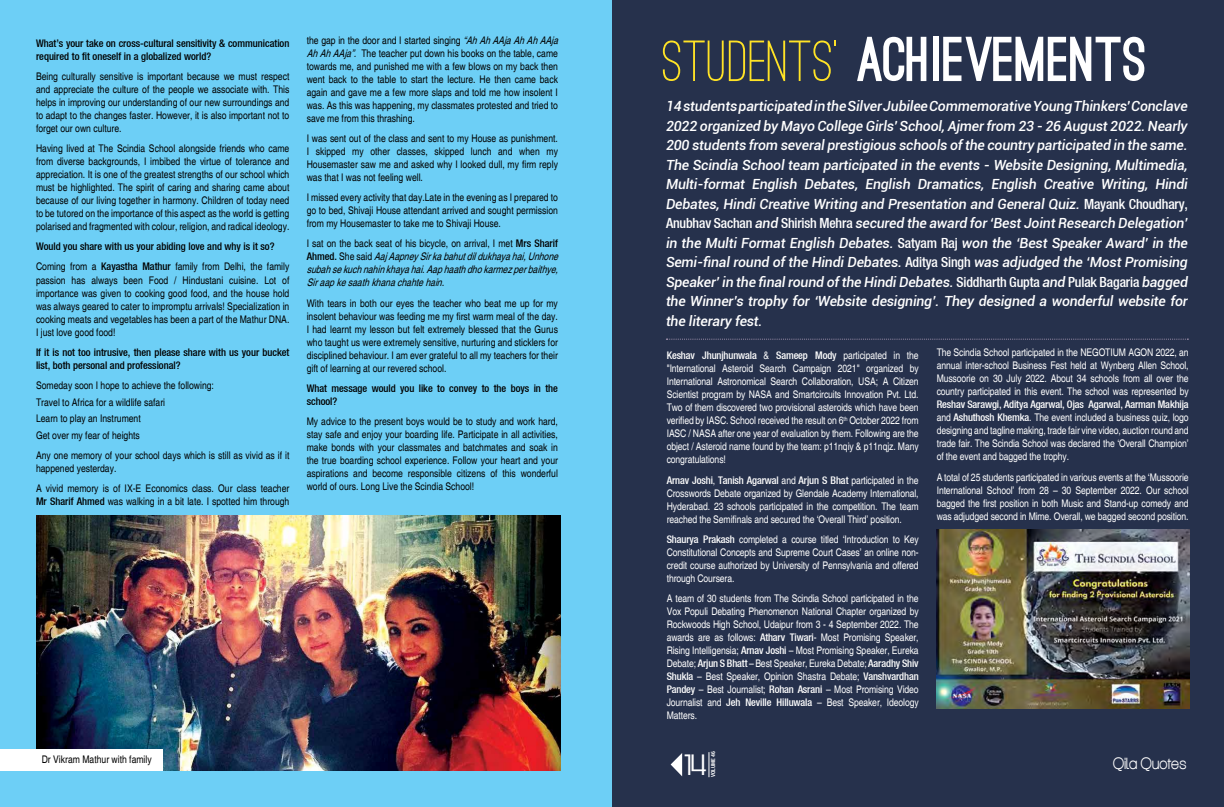
<style>
.page{position:relative;width:1224px;height:807px;background:#fff}
.page>*{position:absolute;margin:0;border:0;box-sizing:border-box;transform-origin:0 0}
.t1{font:900 60px "Ostrich Sans";color:#fff}
.t2{font:27.4px "Devil Breeze";color:#fff}
.t3{font:16px "Aliquam";color:#fff}
.t4{font:italic 500 14px/19.5px "Roboto";letter-spacing:-.01em;color:#fff;text-align:justify}
.t5{font:condensed 10.5px/13px "Helvetica";color:#000;text-align:justify}
.t6{font:condensed 10.5px/13px "Helvetica";letter-spacing:-.01em;color:#fff;text-align:justify}
.t7{font:10.5px/13px "Heavenetica Cond 6 Med SH";color:#000}
.t8{font:italic condensed 10.5px/13px "Helvetica";color:#000}
.t9{font:10.5px "Heavenetica Cond 6 Med SH";letter-spacing:-.01em;color:#fff}
.t10{font:700 condensed 5.5px "Roboto";color:#fff}
.s1{font-family:"Heavenetica Cond 6 Med SH";font-stretch:normal}
.s2{font-style:italic}
.s3{font-style:normal}
.s4{font-family:"Heavenetica Cond 6 Med SH";font-style:normal;font-stretch:normal}
.s5{font-weight:500;color:#ffe326}
.s6{font-family:"Heavenetica Cond 6 Med SH";font-weight:400;font-style:normal}
.s7{font-family:"Helvetica";font-stretch:condensed}
</style>
<div class="page">
<div style="left:0;top:0;width:612px;height:806px;background:#6dcff6"></div>
<img style="left:36px;top:516px;width:525px;height:254px">
<div style="left:612px;top:0;width:612px;height:806px;background:#26314c"></div>
<svg style="left:671px;top:753px;width:11px;height:23px"></svg>
<svg style="left:708px;top:752px;width:1px;height:25px"></svg>
<svg style="left:666px;top:338px;width:522px;height:1px"></svg>
<div style="left:0;top:749px;width:163px;height:21px;background:#fff"></div>
<img style="left:937px;top:529px;width:252px;height:179px">
<p class="t7" style="left:36px;top:36px;width:255px">What’s your take on cross-cultural sensitivity &amp; communication required to fit oneself in a globalized world?</p>
<p class="t5" style="left:36px;top:70px;width:255px">Being culturally sensitive is important because we must respect and appreciate the culture of the people we associate with. This helps in improving our understanding of our new surroundings and to adapt to the changes faster. However, it is also important not to forget our own culture.</p>
<p class="t5" style="left:36px;top:142px;width:255px">Having lived at The Scindia School alongside friends who came from diverse backgrounds, I imbibed the virtue of tolerance and appreciation. It is one of the greatest strengths of our school which must be highlighted. The spirit of caring and sharing came about because of our living together in harmony. Children of today need to be tutored on the importance of this aspect as the world is getting polarised and fragmented with colour, religion, and radical ideology.</p>
<p class="t7" style="left:36px;top:239px;width:240px">Would you share with us your abiding love and why is it so?</p>
<p class="t5" style="left:36px;top:260px;width:255px">Coming from a <span class="s1">Kayastha Mathur</span> family from Delhi, the family passion has always been Food / Hindustani cuisine. Lot of importance was given to cooking good food, and the house hold was always geared to cater to impromptu arrivals! Specialization in cooking meats and vegetables has been a part of the Mathur DNA.<br>I just love good food!</p>
<p class="t7" style="left:36px;top:345px;width:255px">If it is not too intrusive, then please share with us your bucket list, both personal and professional?</p>
<p class="t5" style="left:36px;top:377px;width:180px;line-height:16.6px;text-align:left">Someday soon I hope to achieve the following:<br>Travel to Africa for a wildlife safari<br>Learn to play an Instrument<br>Get over my fear of heights</p>
<p class="t5" style="left:36px;top:449px;width:255px">Any one memory of your school days which is still as vivid as if it happened yesterday.</p>
<p class="t5" style="left:36px;top:482px;width:255px">A vivid memory is of IX-E Economics class. Our class teacher<br><span class="s1">Mr Sharif Ahmed</span> was walking in a bit late. I spotted him through</p>
<p class="t5" style="left:307px;top:34px;width:256px;text-align:left">the gap in the door and I started singing <span class="s2">“AhAhAAjaAhAhAAja AhAhAAja”.</span> The teacher put down his books on the table, came towards me, and punished me with a few blows on my back then went back to the table to start the lecture. He then came back again and gave me a few more slaps and told me how insolent I was. As this was happening, my classmates protested and tried to save me from this thrashing.</p>
<p class="t5" style="left:307px;top:132px;width:253px">I was sent out of the class and sent to my House as punishment.<br>I skipped my other classes, skipped lunch and when my Housemaster saw me and asked why I looked dull, my firm reply was that I was not feeling well.</p>
<p class="t5" style="left:307px;top:191px;width:253px">I missed every activity that day.Late in the evening as I prepared to go to bed, Shivaji House attendant arrived and sought permission from my Housemaster to take me to Shivaji House.</p>
<p class="t8" style="left:307px;top:237px;width:256px"><span class="s3">I sat on the back seat of his bicycle, on arrival, I met</span> <span class="s4">Mrs Sharif A h m e d .</span> <span class="s3">S h e s a i d</span> Aaj AapneySirkabahutdildukhayahai,Unhone subahsekuchnahinkhayahai.Aaphaathdhokarmezperbaithye, Siraapkesaathkhanachahtehain.</p>
<p class="t5" style="left:307px;top:296px;width:253px">With tears in both our eyes the teacher who beat me up for my insolent behaviour was feeding me my first warm meal of the day.<br>I had learnt my lesson but felt extremely blessed that the Gurus who taught us were extremely sensitive, nurturing and sticklers for disciplined behaviour. I am ever grateful to all my teachers for their gift of learning at our revered school.</p>
<p class="t7" style="left:307px;top:381px;width:253px">What message would you like to convey to the boys in the school?</p>
<p class="t5" style="left:307px;top:415px;width:253px">My advice to the present boys would be to study and work hard, stay safe and enjoy your boarding life. Participate in all activities, make bonds with your classmates and batchmates and soak in the true boarding school experience. Follow your heart and your aspirations and become responsible citizens of this wonderful world of ours. Long Live the Scindia School!</p>
<p class="t5" style="left:42px;top:752px;width:112px">Dr Vikram Mathur with family</p>
<h1 class="t1" style="left:662px;top:37px;width:486px"><span class="s5">STUDENTS’</span> ACHIEVEMENTS</h1>
<p class="t4" style="left:666px;top:96px;width:524px">14 students participated in the Silver Jubilee Commemorative Young Thinkers' Conclave 2022 organized by Mayo College Girls' School, Ajmer from 23 - 26 August 2022. Nearly 200 students from several prestigious schools of the country participated in the same.<br>The Scindia School team participated in the events - Website Designing, Multimedia, Multi-format English Debates, English Dramatics, English Creative Writing, Hindi Debates, Hindi Creative Writing and Presentation and General Quiz. <span class="s6">Mayank Choudhary, Anubhav Sachan</span> and <span class="s6">Shirish Mehra</span> secured the award for ‘Best Joint Research Delegation’ in the Multi Format English Debates. <span class="s6">Satyam Raj</span> won the ‘Best Speaker Award’ in the Semi-final round of the Hindi Debates. <span class="s6">Aditya Singh</span> was adjudged the ‘Most Promising Speaker’ in the final round of the Hindi Debates. <span class="s6">Siddharth Gupta</span> and <span class="s6">Pulak Bagaria</span> bagged the Winner’s trophy for ‘Website designing’. They designed a wonderful website for the literary fest.</p>
<p class="t9" style="left:667px;top:348px;width:253px">Keshav Jhunjhunwala <span class="s7">&amp;</span> Sameep Mody <span class="s7">participated in the</span></p>
<p class="t6" style="left:667px;top:362px;width:254px">"International Asteroid Search Campaign 2021" organized by International Astronomical Search Collaboration, USA; A Citizen Scientist program by NASA and Smartcircuits Innovation Pvt. Ltd.<br>Two of them discovered two provisional asteroids which have been verified by IASC. School received the result on 6<sup>th</sup> October 2022 from IASC / NASA after one year of evaluation by them. Following are the object / Asteroid name found by the team: p11nqiy &amp; p11nqjz. Many congratulations!</p>
<p class="t9" style="left:667px;top:473px;width:253px">Arnav Joshi<span class="s7">,</span> Tanish Agarwal <span class="s7">and</span> Arjun S Bhat <span class="s7">participated in the</span></p>
<p class="t6" style="left:667px;top:486px;width:253px">Crosswords Debate organized by Glendale Academy International, Hyderabad. 23 schools participated in the competition. The team reached the Semifinals and secured the ‘Overall Third’ position.</p>
<p class="t6" style="left:667px;top:532px;width:253px"><span class="s1">Shaurya Prakash</span> completed a course titled ‘Introduction to Key Constitutional Concepts and Supreme Court Cases’ an online non&shy;credit course authorized by University of Pennsylvania and offered through Coursera.</p>
<p class="t6" style="left:667px;top:591px;width:254px">A team of 30 students from The Scindia School participated in the Vox Populi Debating Phenomenon National Chapter organized by Rockwoods High School, Udaipur from 3 - 4 September 2022. The awards are as follows: <span class="s1">Atharv Tiwari</span>- Most Promising Speaker, Rising Intelligensia; <span class="s1">Arnav Joshi</span> – Most Promising Speaker, Eureka Debate; <span class="s1">Arjun S Bhatt</span> – Best Speaker, Eureka Debate; <span class="s1">Aaradhy Shiv Shukla</span> – Best Speaker, Opinion Shastra Debate; <span class="s1">Vanshvardhan Pandey</span> – Best Journalist; <span class="s1">Rohan Asrani</span> – Most Promising Video Journalist and <span class="s1">Jeh Neville Hilluwala</span> – Best Speaker, Ideology Matters.</p>
<p class="t6" style="left:937px;top:346px;width:253px">The Scindia School participated in the NEGOTIUM AGON 2022, an annual inter-school Business Fest held at Wynberg Allen School, Mussoorie on 30 July 2022. About 34 schools from all over the country participated in this event. The school was represented by</p>
<p class="t9" style="left:937px;top:398px;width:254px">Reshav Sarawgi, Aditya Agarwal, Ojas Agarwal, Aarman Makhija</p>
<p class="t6" style="left:937px;top:411px;width:253px">and <span class="s1">Ashuthosh Khemka</span>. The event included a business quiz, logo designing and tagline making, trade fair vine video, auction round and trade fair. The Scindia School was declared the ‘Overall Champion’ of the event and bagged the trophy.</p>
<p class="t6" style="left:937px;top:470px;width:253px">A total of 25 students participated in various events at the ‘Mussoorie International School’ from 28 – 30 September 2022. Our school bagged the first position in both Music and Stand-up comedy and was adjudged second in Mime. Overall, we bagged second position.</p>
<h2 class="t2" style="left:684px;top:752px;width:24px">14</h2>
<p class="t10" style="left:709px;top:777px;width:27px;rotate:-90deg">VOLUME 46</p>
<h3 class="t3" style="left:1113px;top:753px;width:75px">Qila Quotes</h3>
</div>
